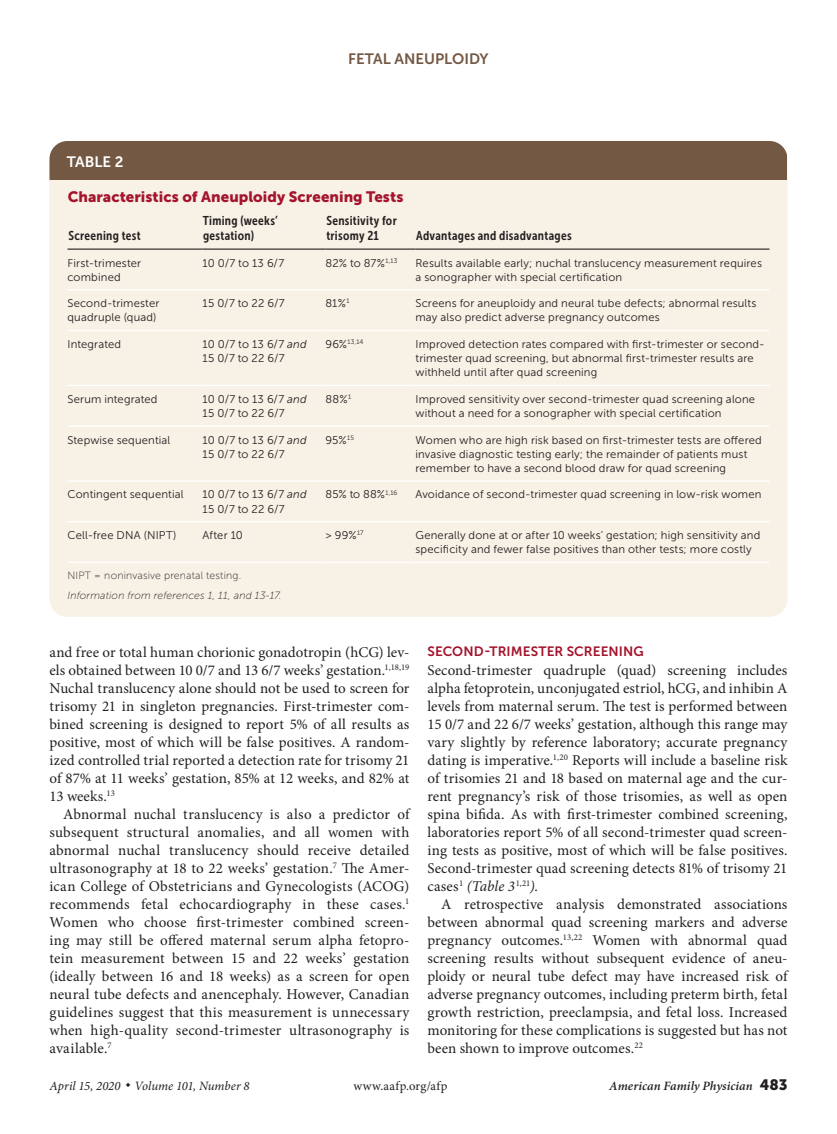
<style>
.page{position:relative;width:837px;height:1134px;background:#fff}
.page>*{position:absolute;margin:0;border:0;box-sizing:border-box;transform-origin:0 0}
.body_noindent{font:15px/18px "Minion Pro";letter-spacing:.005em;color:#231f20;text-align:justify}
.body_text{font:15px/18px "Minion Pro";letter-spacing:.005em;color:#231f20;text-align:justify}
.table_title{font:15px "Museo Sans 900";letter-spacing:.005em;color:#a4142c}
.t1{font:15px "Museo Sans 700";color:#745844}
.table{font:15px "Museo Sans 700";color:#fff}
.head2{font:13.5px "Museo Sans 700";letter-spacing:.005em;color:#a4142c}
.table_head1{font:12.75px/15.3px "Museo Sans Cond 700";letter-spacing:.025em;color:#231f20}
.t2{font:italic 12.75px "Minion Pro";color:#231f20}
.t3{font:italic 600 12.75px "Minion Pro";letter-spacing:.005em;color:#231f20}
.t4{font:12.75px "Minion Pro";letter-spacing:.03em;color:#231f20}
.table_data_last_col{font:11.25px/14.2px "Museo Sans 300";letter-spacing:.015em;color:#231f20}
.table_data{font:11.25px/14.2px "Museo Sans 300";letter-spacing:.015em;color:#231f20}
.table_fig_note{font:italic 10.5px "Museo Sans 100";letter-spacing:.015em;color:#231f20}
.table_fig_note-2{font:10.5px "Museo Sans 100";letter-spacing:.02em;color:#231f20}
.table_data-2{font:6.6px "Museo Sans 300";color:#231f20}
.s1{font-style:italic}
.s2{font-size:11.25px}
.s3{font-family:"Museo Sans 900";font-weight:400;font-style:normal;font-size:15px}
</style>
<div class="page">
<div style="left:50px;top:141px;width:738px;height:476px;background:#f7f1e6;border-radius:18px"></div>
<hr style="left:68px;top:249px;width:134px;height:1px;background:#231f20">
<hr style="left:202px;top:249px;width:124px;height:1px;background:#231f20">
<hr style="left:326px;top:249px;width:90px;height:1px;background:#231f20">
<hr style="left:416px;top:249px;width:354px;height:1px;background:#231f20">
<hr style="left:202px;top:521px;width:124px;height:1px;background:#fff">
<hr style="left:326px;top:521px;width:90px;height:1px;background:#fff">
<hr style="left:416px;top:521px;width:354px;height:1px;background:#fff">
<hr style="left:68px;top:562px;width:134px;height:1px;background:#fff">
<hr style="left:202px;top:562px;width:124px;height:1px;background:#fff">
<hr style="left:326px;top:562px;width:90px;height:1px;background:#fff">
<hr style="left:416px;top:562px;width:354px;height:1px;background:#fff">
<hr style="left:202px;top:385px;width:124px;height:1px;background:#fff">
<hr style="left:202px;top:425px;width:124px;height:2px;background:#fff">
<hr style="left:202px;top:480px;width:124px;height:2px;background:#fff">
<hr style="left:68px;top:289px;width:134px;height:2px;background:#fff">
<hr style="left:202px;top:289px;width:124px;height:2px;background:#fff">
<hr style="left:326px;top:289px;width:90px;height:2px;background:#fff">
<hr style="left:416px;top:289px;width:354px;height:2px;background:#fff">
<hr style="left:68px;top:330px;width:134px;height:1px;background:#fff">
<hr style="left:202px;top:330px;width:124px;height:1px;background:#fff">
<hr style="left:326px;top:330px;width:90px;height:1px;background:#fff">
<hr style="left:416px;top:330px;width:354px;height:1px;background:#fff">
<hr style="left:68px;top:385px;width:134px;height:1px;background:#fff">
<hr style="left:326px;top:385px;width:90px;height:1px;background:#fff">
<hr style="left:416px;top:385px;width:354px;height:1px;background:#fff">
<hr style="left:68px;top:425px;width:134px;height:2px;background:#fff">
<hr style="left:326px;top:425px;width:90px;height:2px;background:#fff">
<hr style="left:416px;top:425px;width:354px;height:2px;background:#fff">
<hr style="left:68px;top:480px;width:134px;height:2px;background:#fff">
<hr style="left:326px;top:480px;width:90px;height:2px;background:#fff">
<hr style="left:416px;top:480px;width:354px;height:2px;background:#fff">
<hr style="left:68px;top:521px;width:134px;height:1px;background:#fff">
<div style="left:50px;top:141px;width:738px;height:39px;background:#735844"></div>
<p class="t1" style="left:348px;top:50px;width:142px">FETAL ANEUPLOIDY</p>
<p class="table" style="left:67px;top:154px;width:58px">TABLE 2</p>
<p class="table_title" style="left:68px;top:188px;width:337px">Characteristics of Aneuploidy Screening Tests</p>
<p class="table_head1" style="left:68px;top:228px;width:74px">Screening test</p>
<p class="table_head1" style="left:203px;top:213px;width:77px">Timing (weeks’ gestation)</p>
<p class="table_head1" style="left:326px;top:213px;width:72px">Sensitivity for trisomy 21</p>
<p class="table_head1" style="left:416px;top:228px;width:157px">Advantages and disadvantages</p>
<p class="table_data" style="left:68px;top:256px;width:75px">First-trimester combined</p>
<p class="table_data" style="left:202px;top:256px;width:83px">10 0/7 to 13 6/7</p>
<p class="table_data" style="left:326px;top:256px;width:73px">82% to 87%<sup>1,13</sup></p>
<p class="table_data_last_col" style="left:416px;top:256px;width:348px">Results available early; nuchal translucency measurement requires a sonographer with special certification</p>
<p class="table_data" style="left:68px;top:296px;width:93px">Second-trimester quadruple (quad)</p>
<p class="table_data" style="left:202px;top:296px;width:84px">15 0/7 to 22 6/7</p>
<p class="table_data" style="left:326px;top:296px;width:26px">81%<sup>1</sup></p>
<p class="table_data_last_col" style="left:416px;top:296px;width:342px">Screens for aneuploidy and neural tube defects; abnormal results may also predict adverse pregnancy outcomes</p>
<p class="table_data" style="left:68px;top:337px;width:55px">Integrated</p>
<p class="table_data" style="left:202px;top:337px;width:106px">10 0/7 to 13 6/7 <span class="s1">and<br></span>15 0/7 to 22 6/7</p>
<p class="table_data-2" style="left:326px;top:338px;width:40px"><span class="s2">96%</span>13,14</p>
<p class="table_data_last_col" style="left:416px;top:337px;width:351px">Improved detection rates compared with first-trimester or second&shy;trimester quad screening, but abnormal first-trimester results are withheld until after quad screening</p>
<p class="table_data" style="left:68px;top:392px;width:92px">Serum integrated</p>
<p class="table_data" style="left:202px;top:392px;width:106px">10 0/7 to 13 6/7 <span class="s1">and<br></span>15 0/7 to 22 6/7</p>
<p class="table_data" style="left:326px;top:392px;width:27px">88%<sup>1</sup></p>
<p class="table_data_last_col" style="left:416px;top:392px;width:341px">Improved sensitivity over second-trimester quad screening alone without a need for a sonographer with special certification</p>
<p class="table_data" style="left:68px;top:433px;width:104px">Stepwise sequential</p>
<p class="table_data" style="left:202px;top:433px;width:106px">10 0/7 to 13 6/7 <span class="s1">and<br></span>15 0/7 to 22 6/7</p>
<p class="table_data" style="left:326px;top:433px;width:30px">95%<sup>15</sup></p>
<p class="table_data_last_col" style="left:416px;top:433px;width:348px">Women who are high risk based on first-trimester tests are offered invasive diagnostic testing early; the remainder of patients must remember to have a second blood draw for quad screening</p>
<p class="table_data" style="left:68px;top:488px;width:118px">Contingent sequential</p>
<p class="table_data" style="left:202px;top:488px;width:106px">10 0/7 to 13 6/7 <span class="s1">and<br></span>15 0/7 to 22 6/7</p>
<p class="table_data" style="left:326px;top:488px;width:73px">85% to 88%<sup>1,16</sup></p>
<p class="table_data_last_col" style="left:416px;top:488px;width:347px">Avoidance of second-trimester quad screening in low-risk women</p>
<p class="table_data" style="left:68px;top:528px;width:110px">Cell-free DNA (NIPT)</p>
<p class="table_data" style="left:202px;top:528px;width:42px">After 10</p>
<p class="table_data" style="left:326px;top:528px;width:40px">&gt; 99%<sup>17</sup></p>
<p class="table_data_last_col" style="left:416px;top:528px;width:346px">Generally done at or after 10 weeks’ gestation; high sensitivity and specificity and fewer false positives than other tests; more costly</p>
<p class="table_fig_note-2" style="left:68px;top:570px;width:175px">NIPT = noninvasive prenatal testing.</p>
<p class="table_fig_note" style="left:68px;top:590px;width:216px">Information from references 1, 11, and 13-17.</p>
<p class="body_noindent" style="left:50px;top:643px;width:362px">and free or total human chorionic gonadotropin (hCG) lev&shy;els obtained between 10 0/7 and 13 6/7 weeks’ gestation.<sup>1,18,19<br></sup>Nuchal translucency alone should not be used to screen for trisomy 21 in singleton pregnancies. First-trimester com&shy;bined screening is designed to report 5% of all results as positive, most of which will be false positives. A random&shy;ized controlled trial reported a detection rate for trisomy 21 of 87% at 11 weeks’ gestation, 85% at 12 weeks, and 82% at 13 weeks.<sup>13</sup></p>
<p class="body_text" style="left:50px;top:805px;width:362px;text-indent:14px">Abnormal nuchal translucency is also a predictor of subsequent structural anomalies, and all women with abnormal nuchal translucency should receive detailed ultrasonography at 18 to 22 weeks’ gestation.<sup>7</sup> The Amer&shy;ican College of Obstetricians and Gynecologists (ACOG) recommends fetal echocardiography in these cases.<sup>1<br></sup>Women who choose first-trimester combined screen&shy;ing may still be offered maternal serum alpha fetopro&shy;tein measurement between 15 and 22 weeks’ gestation (ideally between 16 and 18 weeks) as a screen for open neural tube defects and anencephaly. However, Canadian guidelines suggest that this measurement is unnecessary when high-quality second-trimester ultrasonography is available.<sup>7</sup></p>
<p class="head2" style="left:428px;top:643px;width:218px">SECOND-TRIMESTER SCREENING</p>
<p class="body_noindent" style="left:428px;top:661px;width:362px">Second-trimester quadruple (quad) screening includes alpha fetoprotein, unconjugated estriol, hCG, and inhibin A levels from maternal serum. The test is performed between 15 0/7 and 22 6/7 weeks’ gestation, although this range may vary slightly by reference laboratory; accurate pregnancy dating is imperative.<sup>1,20</sup> Reports will include a baseline risk of trisomies 21 and 18 based on maternal age and the cur&shy;rent pregnancy’s risk of those trisomies, as well as open spina bifida. As with first-trimester combined screening, laboratories report 5% of all second-trimester quad screen&shy;ing tests as positive, most of which will be false positives.<br>Second-trimester quad screening detects 81% of trisomy 21 cases<sup>1</sup> <span class="s1">(Table 3</span><sup>1,21</sup><span class="s1">)</span>.</p>
<p class="body_text" style="left:428px;top:895px;width:362px;text-indent:14px">A retrospective analysis demonstrated associations between abnormal quad screening markers and adverse pregnancy outcomes.<sup>13,22</sup> Women with abnormal quad screening results without subsequent evidence of aneu&shy;ploidy or neural tube defect may have increased risk of adverse pregnancy outcomes, including preterm birth, fetal growth restriction, preeclampsia, and fetal loss. Increased monitoring for these complications is suggested but has not been shown to improve outcomes.<sup>22</sup></p>
<p class="t2" style="left:50px;top:1078px;width:202px">April 15, 2020 ◆ Volume 101, Number 8</p>
<p class="t4" style="left:353px;top:1078px;width:96px">www.aafp.org/afp</p>
<p class="t3" style="left:609px;top:1077px;width:180px">American Family Physician <span class="s3">483</span></p>
</div>
